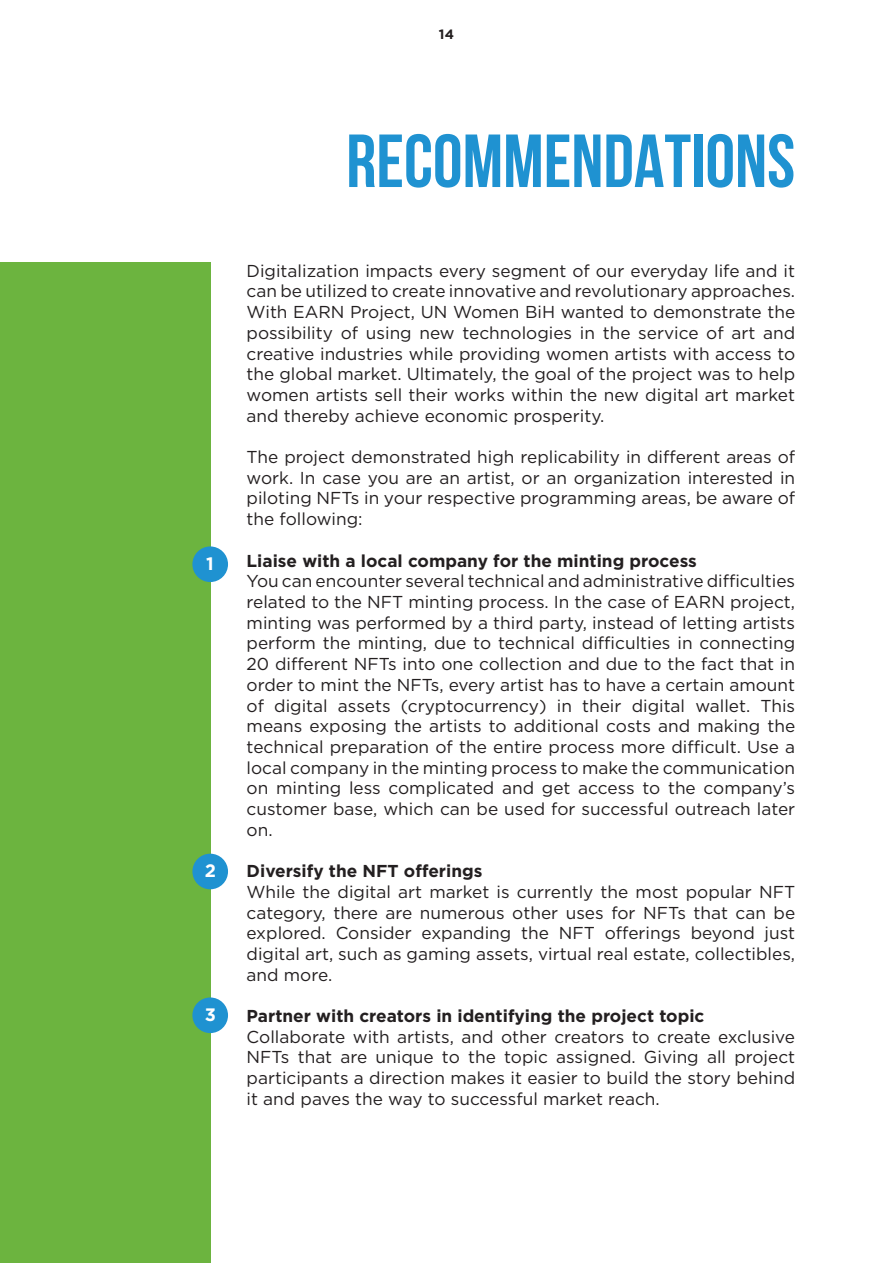
<style>
.page{position:relative;width:893px;height:1263px;background:#fff}
.page>*{position:absolute;margin:0;border:0;box-sizing:border-box;transform-origin:0 0}
.t1{font:700 75px "Bebas Neue";color:#1f92d1}
.t2{font:700 18px "Gotham";color:#fff}
.t3{font:17.25px/20.7px "Gotham";color:#231f20;text-align:justify}
.t4{font:700 17.25px "Gotham";color:#231f20}
.t5{font:700 13.5px "Gotham";color:#231f20}
</style>
<div class="page">
<div style="left:0;top:263px;width:210px;height:1000px;background:#6cb43f"></div>
<div style="left:192px;top:546px;width:36px;height:36px;background:#1f92d1;border-radius:50%"></div>
<div style="left:192px;top:854px;width:36px;height:35px;background:#1f92d1;border-radius:50%"></div>
<div style="left:192px;top:997px;width:36px;height:36px;background:#1f92d1;border-radius:50%"></div>
<p class="t5" style="left:439px;top:26px;width:16px">14</p>
<p class="t2" style="left:206px;top:552px;width:9px">1</p>
<p class="t2" style="left:205px;top:859px;width:13px">2</p>
<p class="t2" style="left:205px;top:1002px;width:13px">3</p>
<p class="t1" style="left:346px;top:120px;width:450px">RECOMMENDATIONS</p>
<p class="t3" style="left:247px;top:260px;width:550px">Digitalization impacts every segment of our everyday life and it can be utilized to create innovative and revolutionary approaches.<br>With EARN Project, UN Women BiH wanted to demonstrate the possibility of using new technologies in the service of art and creative industries while providing women artists with access to the global market. Ultimately, the goal of the project was to help women artists sell their works within the new digital art market and thereby achieve economic prosperity.</p>
<p class="t3" style="left:247px;top:446px;width:550px">The project demonstrated high replicability in different areas of work. In case you are an artist, or an organization interested in piloting NFTs in your respective programming areas, be aware of the following:</p>
<p class="t4" style="left:247px;top:549px;width:452px">Liaise with a local company for the minting process</p>
<p class="t3" style="left:247px;top:570px;width:550px">You can encounter several technical and administrative difficulties related to the NFT minting process. In the case of EARN project, minting was performed by a third party, instead of letting artists perform the minting, due to technical difficulties in connecting 20 different NFTs into one collection and due to the fact that in order to mint the NFTs, every artist has to have a certain amount of digital assets (cryptocurrency) in their digital wallet. This means exposing the artists to additional costs and making the technical preparation of the entire process more difficult. Use a local company in the minting process to make the communication on minting less complicated and get access to the company’s customer base, which can be used for successful outreach later on.</p>
<p class="t4" style="left:247px;top:859px;width:237px">Diversify the NFT offerings</p>
<p class="t3" style="left:247px;top:881px;width:550px">While the digital art market is currently the most popular NFT category, there are numerous other uses for NFTs that can be explored. Consider expanding the NFT offerings beyond just digital art, such as gaming assets, virtual real estate, collectibles, and more.</p>
<p class="t4" style="left:247px;top:1004px;width:459px">Partner with creators in identifying the project topic</p>
<p class="t3" style="left:247px;top:1026px;width:550px">Collaborate with artists, and other creators to create exclusive NFTs that are unique to the topic assigned. Giving all project participants a direction makes it easier to build the story behind it and paves the way to successful market reach.</p>
</div>
